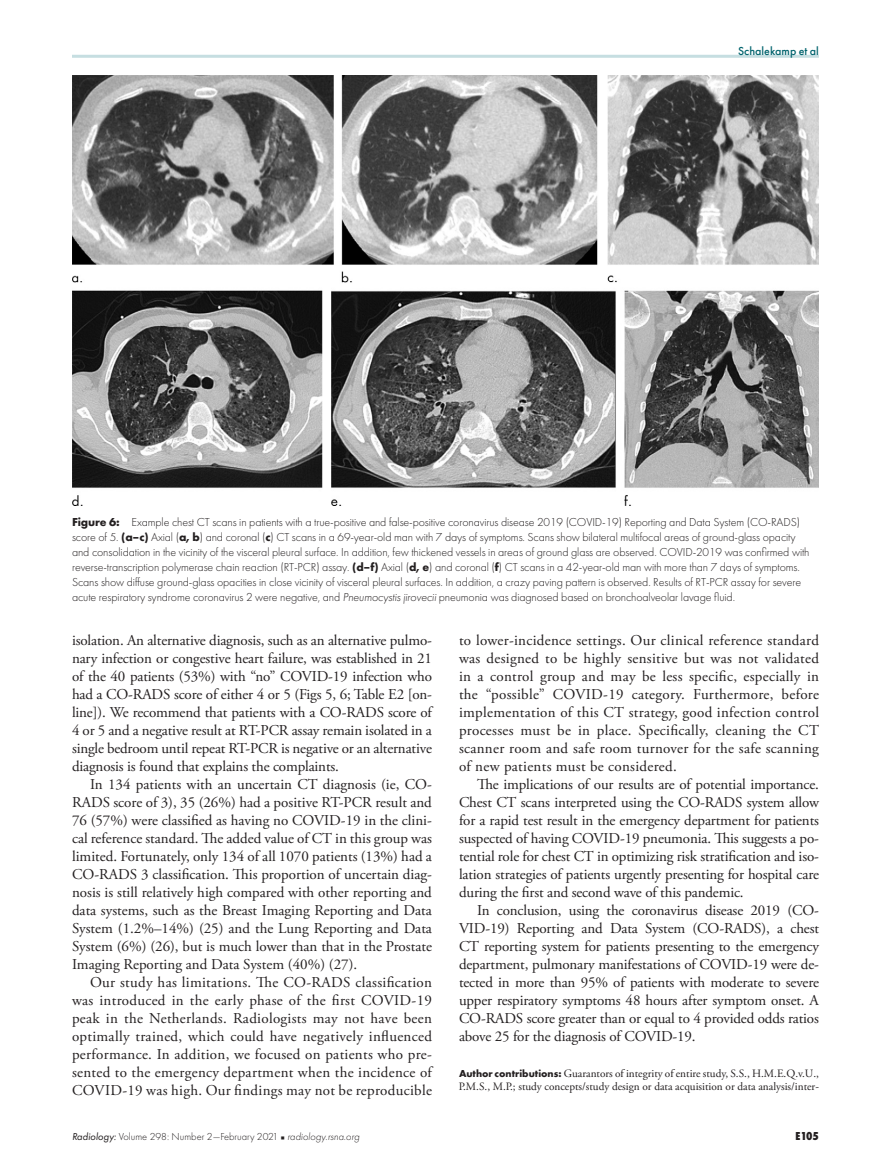
<style>
.page{position:relative;width:891px;height:1175px;background:#fff}
.page>*{position:absolute;margin:0;border:0;box-sizing:border-box;transform-origin:0 0}
.t1{font:15px/18px "Adobe Garamond Pro";letter-spacing:-.01em;color:#231f20;text-align:justify}
.t2{font:300 12px/15px "Futura PT";letter-spacing:-.01em;color:#231f20}
.t3{font:500 12px "Futura PT";color:#00636d}
.t4{font:800 12px "Futura PT Cond";color:#231f20}
.t5{font:11.25px/13.5px "Adobe Garamond Pro";color:#231f20}
.t6{font:300 10.5px "Futura PT";color:#231f20}
.s1{font-weight:700}
.s2{font-style:italic}
.s3{font-family:"Futura PT";font-weight:700;font-size:10.5px}
.s4{font-weight:400;font-style:italic}
.s5{font-family:"Universal Newswith Comm Pi";font-weight:400;font-size:6px}
</style>
<div class="page">
<hr style="left:72px;top:55px;width:747px;height:3px;background:#c6dee1">
<img style="left:72px;top:76px;width:747px;height:429px">
<p class="t3" style="left:738px;top:44px;width:82px">Schalekamp et al</p>
<p class="t2" style="left:72px;top:514px;width:739px"><span class="s1">Figure 6:</span> Example chest CT scans in patients with a true-positive and false-positive coronavirus disease 2019 (COVID-19) Reporting and Data System (CO-RADS) score of 5. <span class="s1">(a–c)</span> Axial (<span class="s1">a, b</span>) and coronal (<span class="s1">c</span>) CT scans in a 69-year-old man with 7 days of symptoms. Scans show bilateral multifocal areas of ground-glass opacity and consolidation in the vicinity of the visceral pleural surface. In addition, few thickened vessels in areas of ground glass are observed. COVID-2019 was confirmed with reverse-transcription polymerase chain reaction (RT-PCR) assay. <span class="s1">(d–f)</span> Axial (<span class="s1">d, e</span>) and coronal (<span class="s1">f</span>) CT scans in a 42-year-old man with more than 7 days of symptoms.<br>Scans show diffuse ground-glass opacities in close vicinity of visceral pleural surfaces. In addition, a crazy paving pattern is observed. Results of RT-PCR assay for severe acute respiratory syndrome coronavirus 2 were negative, and <span class="s2">Pneumocystis jirovecii</span> pneumonia was diagnosed based on bronchoalveolar lavage fluid.</p>
<p class="t1" style="left:459px;top:631px;width:362px">to lower-incidence settings. Our clinical reference standard was designed to be highly sensitive but was not validated in a control group and may be less specific, especially in the “possible” COVID-19 category. Furthermore, before implementation of this CT strategy, good infection control processes must be in place. Specifically, cleaning the CT scanner room and safe room turnover for the safe scanning of new patients must be considered.</p>
<p class="t1" style="left:459px;top:775px;width:362px;text-indent:18px">The implications of our results are of potential importance.<br>Chest CT scans interpreted using the CO-RADS system allow for a rapid test result in the emergency department for patients suspected of having COVID-19 pneumonia. This suggests a po&shy;tential role for chest CT in optimizing risk stratification and iso&shy;lation strategies of patients urgently presenting for hospital care during the first and second wave of this pandemic.</p>
<p class="t1" style="left:459px;top:901px;width:362px;text-indent:18px">In conclusion, using the coronavirus disease 2019 (CO-VID-19) Reporting and Data System (CO-RADS), a chest CT reporting system for patients presenting to the emergency department, pulmonary manifestations of COVID-19 were de&shy;tected in more than 95% of patients with moderate to severe upper respiratory symptoms 48 hours after symptom onset. A CO-RADS score greater than or equal to 4 provided odds ratios above 25 for the diagnosis of COVID-19.</p>
<p class="t5" style="left:459px;top:1066px;width:362px"><span class="s3">Author contributions:</span> Guarantors of integrity of entire study, S.S., H.M.E.Q.v.U.,<br>P.M.S., M.P.; study concepts/study design or data acquisition or data analysis/inter-</p>
<p class="t1" style="left:72px;top:632px;width:362px">isolation. An alternative diagnosis, such as an alternative pulmo&shy;nary infection or congestive heart failure, was established in 21 of the 40 patients (53%) with “no” COVID-19 infection who had a CO-RADS score of either 4 or 5 (Figs 5, 6; Table E2 [on&shy;line]). We recommend that patients with a CO-RADS score of 4 or 5 and a negative result at RT-PCR assay remain isolated in a single bedroom until repeat RT-PCR is negative or an alternative diagnosis is found that explains the complaints.</p>
<p class="t1" style="left:72px;top:776px;width:362px;text-indent:18px">In 134 patients with an uncertain CT diagnosis (ie, CO-RADS score of 3), 35 (26%) had a positive RT-PCR result and 76 (57%) were classified as having no COVID-19 in the clini&shy;cal reference standard. The added value of CT in this group was limited. Fortunately, only 134 of all 1070 patients (13%) had a CO-RADS 3 classification. This proportion of uncertain diag&shy;nosis is still relatively high compared with other reporting and data systems, such as the Breast Imaging Reporting and Data System (1.2%–14%) (25) and the Lung Reporting and Data System (6%) (26), but is much lower than that in the Prostate Imaging Reporting and Data System (40%) (27).</p>
<p class="t1" style="left:72px;top:974px;width:362px;text-indent:18px">Our study has limitations. The CO-RADS classification was introduced in the early phase of the first COVID-19 peak in the Netherlands. Radiologists may not have been optimally trained, which could have negatively influenced performance. In addition, we focused on patients who pre&shy;sented to the emergency department when the incidence of COVID-19 was high. Our findings may not be reproducible</p>
<p class="t6" style="left:72px;top:1131px;width:289px"><span class="s4">Radiology:</span> Volume 298: Number 2—February 2021 <span class="s5">n</span> <span class="s2">radiology.rsna.org</span></p>
<p class="t4" style="left:795px;top:1129px;width:25px">E105</p>
</div>
